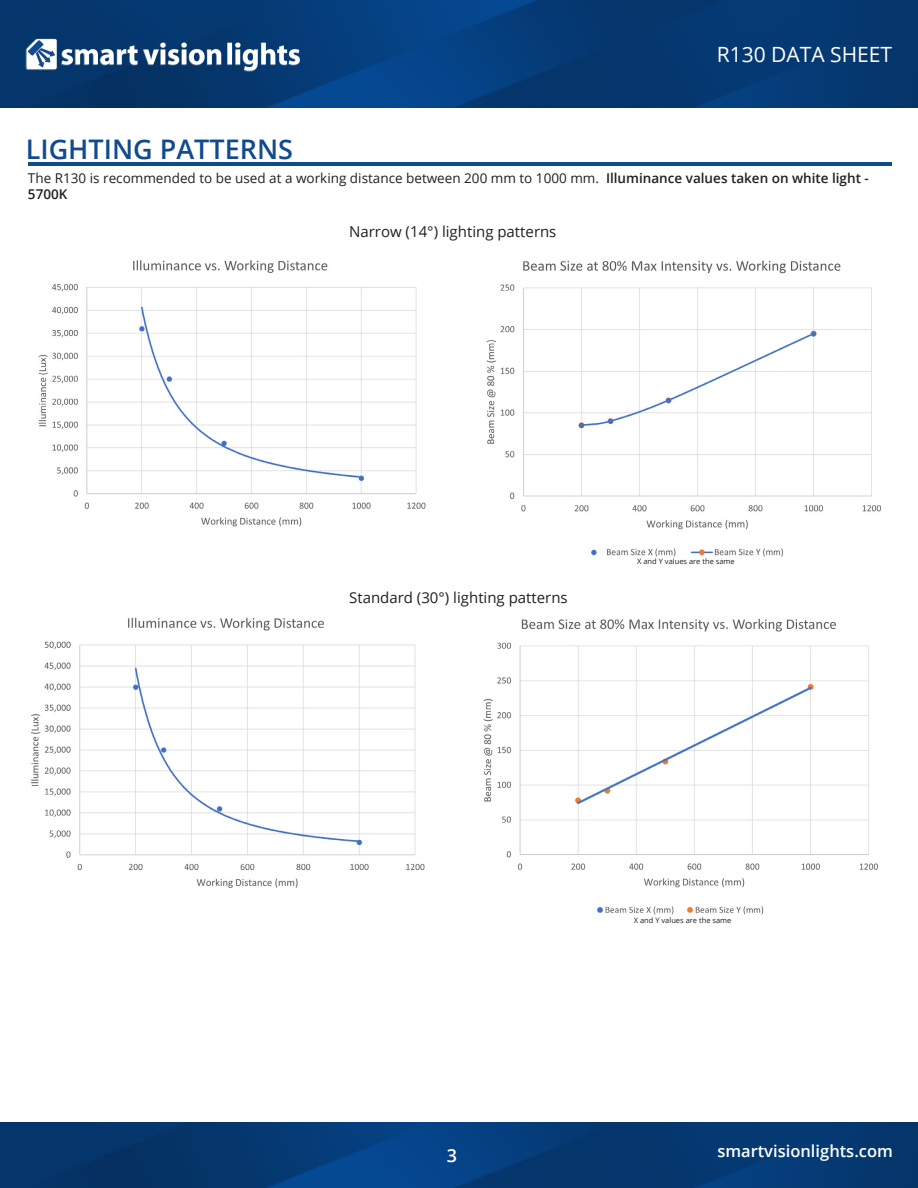
<style>
.page{position:relative;width:918px;height:1188px;background:#fff}
.page>*{position:absolute;margin:0;border:0;box-sizing:border-box;transform-origin:0 0}
.t1{font:600 27px "Open Sans";color:#124a8e}
.t2{font:21px "Open Sans";color:#fff}
.t3{font:600 18px "Open Sans";color:#fff}
.t4{font:600 16.5px "Open Sans";color:#fff}
.t5{font:15px "Open Sans";color:#231f20}
.t6{font:13.5px/16.2px "Open Sans";color:#231f20}
.t7{font:7.5px "Open Sans";color:#231f20}
.s1{font-weight:600}
</style>
<div class="page">
<img style="left:0;top:0;width:918px;height:108px">
<img style="left:0;top:1123px;width:918px;height:65px">
<hr style="left:28px;top:163px;width:864px;height:3px;background:#0f4c8f">
<img style="left:38px;top:260px;width:388px;height:267px">
<img style="left:486px;top:260px;width:396px;height:297px">
<img style="left:31px;top:617px;width:394px;height:271px">
<img style="left:483px;top:619px;width:396px;height:296px">
<p class="t1" style="left:26px;top:131px;width:269px">LIGHTING PATTERNS</p>
<h2 class="t2" style="left:717px;top:40px;width:177px">R130 DATA SHEET</h2>
<p class="t6" style="left:28px;top:169px;width:842px">The R130 is recommended to be used at a working distance between 200 mm to 1000 mm. <span class="s1">Illuminance values taken on white light -<br>5700K</span></p>
<p class="t5" style="left:349px;top:221px;width:209px">Narrow (14°) lighting patterns</p>
<p class="t5" style="left:349px;top:587px;width:220px">Standard (30°) lighting patterns</p>
<p class="t7" style="left:637px;top:556px;width:99px">X and Y values are the same</p>
<p class="t7" style="left:634px;top:915px;width:99px">X and Y values are the same</p>
<h3 class="t3" style="left:447px;top:1143px;width:12px">3</h3>
<p class="t4" style="left:717px;top:1139px;width:177px">smartvisionlights.com</p>
</div>
